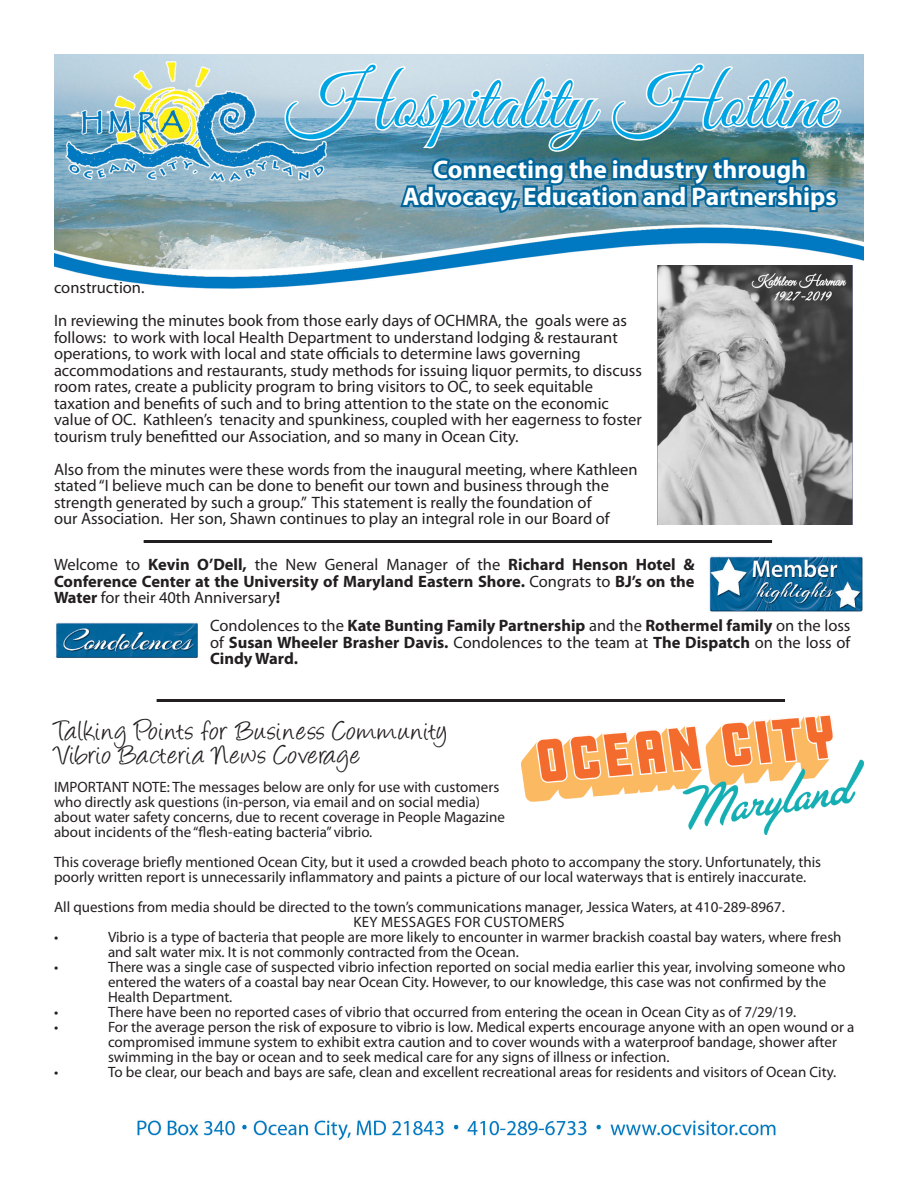
<style>
.page{position:relative;width:918px;height:1188px;background:#fff}
.page>*{position:absolute;margin:0;border:0;box-sizing:border-box;transform-origin:0 0}
.t1{font:76.5px "Great Vibes";color:#00a6e4}
.t2{font:31.5px "Angelina";letter-spacing:.04em;color:#231f20}
.t3{font:700 25.5px "Myriad Pro";color:#fff}
.t4{font:16.5px/16.5px "Myriad Pro";color:#231f20}
.t5{font:700 16.5px/16.5px "Myriad Pro";color:#231f20;text-align:justify}
.t6{font:15px/15px "Myriad Pro";color:#231f20}
.t7{font:15px "Myriad Pro";letter-spacing:.02em;color:#231f20}
.s1{font-weight:400}
</style>
<div class="page">
<img style="left:54px;top:54px;width:810px;height:1087px">
<svg style="left:284px;top:62px;width:559px;height:220px"></svg>
<div style="left:147px;top:689px;width:647px;height:23px;background:#fff"></div>
<hr style="left:157px;top:699px;width:628px;height:3px;background:#231f20">
<div style="left:134px;top:530px;width:647px;height:23px;background:#fff"></div>
<hr style="left:144px;top:540px;width:628px;height:3px;background:#231f20">
<img style="left:708px;top:556px;width:156px;height:56px">
<img style="left:54px;top:622px;width:146px;height:38px">
<img style="left:658px;top:266px;width:194px;height:259px">
<img style="left:522px;top:715px;width:342px;height:119px">
<p class="t1" style="left:287px;top:61px;width:549px">Hospitality Hotline</p>
<p class="t3" style="left:433px;top:153px;width:375px">Connecting the industry through</p>
<p class="t3" style="left:403px;top:180px;width:435px">Advocacy, Education and Partnerships</p>
<p class="t4" style="left:54px;top:279px;width:92px">construction.</p>
<p class="t4" style="left:54px;top:312px;width:590px">In reviewing the minutes book from those early days of OCHMRA, the goals were as follows: to work with local Health Department to understand lodging &amp; restaurant operations, to work with local and state officials to determine laws governing accommodations and restaurants, study methods for issuing liquor permits, to discuss room rates, create a publicity program to bring visitors to OC, to seek equitable taxation and benefits of such and to bring attention to the state on the economic value of OC. Kathleen’s tenacity and spunkiness, coupled with her eagerness to foster tourism truly benefitted our Association, and so many in Ocean City.</p>
<p class="t4" style="left:54px;top:461px;width:585px">Also from the minutes were these words from the inaugural meeting, where Kathleen stated “I believe much can be done to benefit our town and business through the strength generated by such a group.” This statement is really the foundation of<br>our Association. Her son, Shawn continues to play an integral role in our Board of</p>
<p class="t5" style="left:54px;top:556px;width:642px"><span class="s1">Welcome to</span> Kevin O’Dell, <span class="s1">the New General Manager of the</span> Richard Henson Hotel &amp; Conference Center at the University of Maryland Eastern Shore. <span class="s1">Congrats to</span> BJ’s on the Water <span class="s1">for their 40th Anniversary</span>!</p>
<p class="t5" style="left:210px;top:617px;width:642px"><span class="s1">Condolences to the</span> Kate Bunting Family Partnership <span class="s1">and the</span> Rothermel family <span class="s1">on the loss of</span> Susan Wheeler Brasher Davis. <span class="s1">Condolences to the team at</span> The Dispatch <span class="s1">on the loss of </span>Cindy Ward.</p>
<p class="t2" style="left:54px;top:717px;width:395px">Talking Points for Business Community</p>
<p class="t2" style="left:54px;top:741px;width:308px">Vibrio Bacteria News Coverage</p>
<p class="t6" style="left:54px;top:779px;width:452px">IMPORTANT NOTE: The messages below are only for use with customers who directly ask questions (in-person, via email and on social media) about water safety concerns, due to recent coverage in People Magazine about incidents of the “flesh-eating bacteria” vibrio.</p>
<p class="t6" style="left:54px;top:854px;width:769px">This coverage briefly mentioned Ocean City, but it used a crowded beach photo to accompany the story. Unfortunately, this poorly written report is unnecessarily inflammatory and paints a picture of our local waterways that is entirely inaccurate.</p>
<p class="t6" style="left:54px;top:899px;width:732px">All questions from media should be directed to the town’s communications manager, Jessica Waters, at 410-289-8967.</p>
<p class="t7" style="left:353px;top:912px;width:213px">KEY MESSAGES FOR CUSTOMERS</p>
<p class="t6" style="left:54px;top:929px;width:6px">•</p>
<p class="t6" style="left:108px;top:929px;width:735px">Vibrio is a type of bacteria that people are more likely to encounter in warmer brackish coastal bay waters, where fresh and salt water mix. It is not commonly contracted from the Ocean.</p>
<p class="t6" style="left:54px;top:959px;width:6px">•</p>
<p class="t6" style="left:108px;top:959px;width:739px">There was a single case of suspected vibrio infection reported on social media earlier this year, involving someone who entered the waters of a coastal bay near Ocean City. However, to our knowledge, this case was not confirmed by the<br>Health Department.</p>
<p class="t6" style="left:54px;top:1004px;width:6px">•</p>
<p class="t6" style="left:108px;top:1004px;width:690px">There have been no reported cases of vibrio that occurred from entering the ocean in Ocean City as of 7/29/19.</p>
<p class="t6" style="left:54px;top:1019px;width:6px">•</p>
<p class="t6" style="left:108px;top:1019px;width:748px">For the average person the risk of exposure to vibrio is low. Medical experts encourage anyone with an open wound or a</p>
<p class="t6" style="left:108px;top:1034px;width:730px">compromised immune system to exhibit extra caution and to cover wounds with a waterproof bandage, shower after</p>
<p class="t6" style="left:108px;top:1049px;width:563px">swimming in the bay or ocean and to seek medical care for any signs of illness or infection.</p>
<p class="t6" style="left:54px;top:1064px;width:6px">•</p>
<p class="t6" style="left:108px;top:1064px;width:730px">To be clear, our beach and bays are safe, clean and excellent recreational areas for residents and visitors of Ocean City.</p>
</div>
